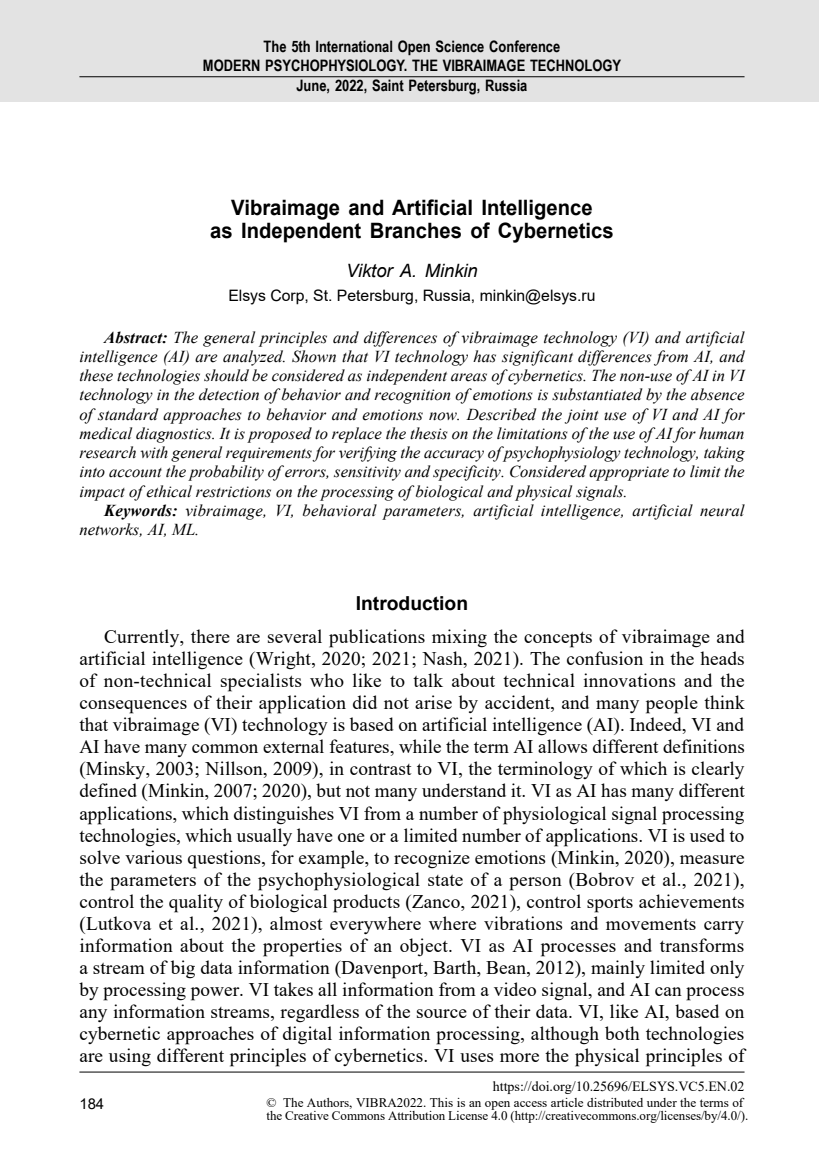
<style>
.page{position:relative;width:819px;height:1166px;background:#fff}
.page>*{position:absolute;margin:0;border:0;box-sizing:border-box;transform-origin:0 0}
.t1{font:700 21.18px/23.8px "Arial";color:#000;text-align:center;scale:.95 1}
.t2{font:19.25px/22.1px "Times New Roman";letter-spacing:.005em;color:#000;text-align:justify}
.t3{font:700 19.25px "Arial";color:#000}
.t4{font:italic 18.38px "Arial";color:#000}
.t5{font:italic 16.62px/19.2px "Times New Roman";letter-spacing:.01em;color:#000;text-align:justify}
.t6{font:700 15.75px/19.2px "Arial Narrow";color:#000;text-align:center}
.t7{font:15.75px "Arial";color:#000}
.t8{font:14.88px "Arial";color:#000}
.t9{font:14px "Times New Roman";color:#000}
.t10{font:13.12px/13.1px "Times New Roman";letter-spacing:-.005em;color:#000}
.s1{font-weight:700}
</style>
<div class="page">
<div style="left:0;top:0;width:819px;height:102px;background:#e3e3e3"></div>
<hr style="left:79px;top:76px;width:665px;height:1px;background:#000">
<hr style="left:79px;top:1071px;width:665px;height:1px;background:#000">
<p class="t6" style="left:203px;top:36px;width:420px">The 5th International Open Science Conference<br>MODERN PSYCHOPHYSIOLOGY. THE VIBRAIMAGE TECHNOLOGY<br>June, 2022, Saint Petersburg, Russia</p>
<p class="t1" style="left:210px;top:195px;width:426px">Vibraimage and Artificial Intelligence<br>as Independent Branches of Cybernetics</p>
<p class="t4" style="left:346px;top:258px;width:133px">Viktor A. Minkin</p>
<p class="t7" style="left:228px;top:285px;width:368px">Elsys Corp, St. Petersburg, Russia, minkin@elsys.ru</p>
<p class="t5" style="left:79px;top:327px;width:666px;text-indent:25px"><span class="s1">Abstract:</span> The general principles and differences of vibraimage technology (VI) and artificial intelligence (AI) are analyzed. Shown that VI technology has significant differences from AI, and these technologies should be considered as independent areas of cybernetics. The non-use of AI in VI technology in the detection of behavior and recognition of emotions is substantiated by the absence of standard approaches to behavior and emotions now. Described the joint use of VI and AI for medical diagnostics. It is proposed to replace the thesis on the limitations of the use of AI for human research with general requirements for verifying the accuracy of psychophysiology technology, taking into account the probability of errors, sensitivity and specificity. Considered appropriate to limit the impact of ethical restrictions on the processing of biological and physical signals.</p>
<p class="t5" style="left:79px;top:500px;width:666px;text-indent:25px"><span class="s1">Keywords:</span> vibraimage, VI, behavioral parameters, artificial intelligence, artificial neural networks, AI, ML.</p>
<p class="t3" style="left:356px;top:589px;width:114px">Introduction</p>
<p class="t2" style="left:79px;top:625px;width:667px;text-indent:25px">Currently, there are several publications mixing the concepts of vibraimage and artificial intelligence (Wright, 2020; 2021; Nash, 2021). The confusion in the heads of non-technical specialists who like to talk about technical innovations and the consequences of their application did not arise by accident, and many people think that vibraimage (VI) technology is based on artificial intelligence (AI). Indeed, VI and AI have many common external features, while the term AI allows different definitions (Minsky, 2003; Nillson, 2009), in contrast to VI, the terminology of which is clearly defined (Minkin, 2007; 2020), but not many understand it. VI as AI has many different applications, which distinguishes VI from a number of physiological signal processing technologies, which usually have one or a limited number of applications. VI is used to solve various questions, for example, to recognize emotions (Minkin, 2020), measure the parameters of the psychophysiological state of a person (Bobrov et al., 2021), control the quality of biological products (Zanco, 2021), control sports achievements (Lutkova et al., 2021), almost everywhere where vibrations and movements carry information about the properties of an object. VI as AI processes and transforms a stream of big data information (Davenport, Barth, Bean, 2012), mainly limited only by processing power. VI takes all information from a video signal, and AI can process any information streams, regardless of the source of their data. VI, like AI, based on cybernetic approaches of digital information processing, although both technologies are using different principles of cybernetics. VI uses more the physical principles of</p>
<p class="t8" style="left:79px;top:1093px;width:26px">184</p>
<p class="t9" style="left:492px;top:1076px;width:253px">https://doi.org/10.25696/ELSYS.VC5.EN.02</p>
<p class="t10" style="left:266px;top:1095px;width:483px">© The Authors, VIBRA2022. This is an open access article distributed under the terms of the Creative Commons Attribution License 4.0 (http://creativecommons.org/licenses/by/4.0/).</p>
</div>
